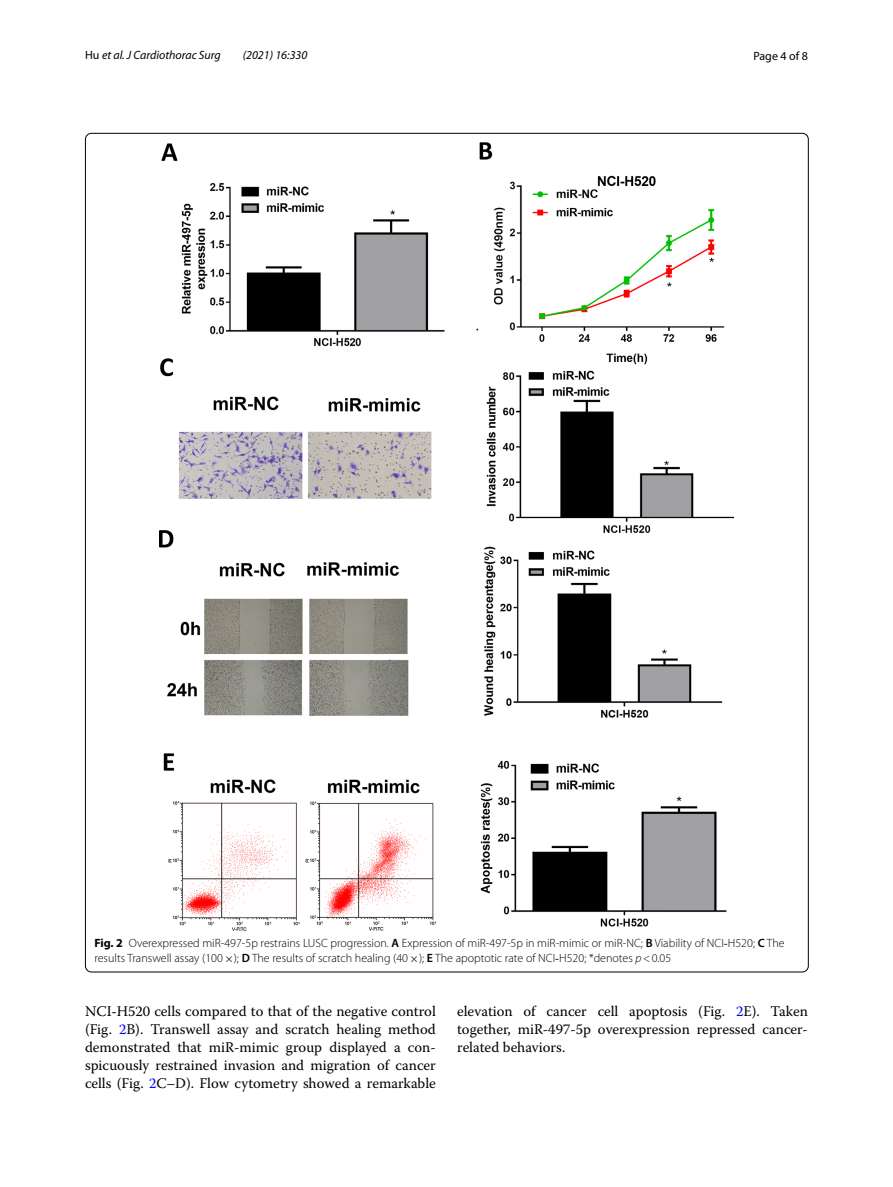
<style>
.page{position:relative;width:893px;height:1187px;background:#fff}
.page>*{position:absolute;margin:0;border:0;box-sizing:border-box;transform-origin:0 0}
.t1{font:14.7px/18px "Warnock Pro";color:#000;text-align:justify}
.t2{font:300 12px/15px "Myriad Pro";color:#000}
.t3{font:italic 12px "Myriad Pro";color:#000}
.t4{font:12px "Myriad Pro";color:#000}
.s1{font-style:normal}
.s2{font-weight:700}
.s3{font-weight:600}
.s4{font-family:"STIX Math";font-weight:400}
.s5{font-family:"MTSY";font-weight:400}
.s6{font-style:italic}
.s7{font-family:"STIX Math"}
.s8{color:#00f}
</style>
<div class="page">
<img style="left:160px;top:142px;width:574px;height:789px">
<p class="t3" style="left:85px;top:48px;width:137px"><span class="s1">Hu</span> et al. J Cardiothorac Surg</p>
<p class="t3" style="left:243px;top:48px;width:66px">(2021) 16:330</p>
<p class="t4" style="left:753px;top:48px;width:56px">Page 4 of 8</p>
<p class="t2" style="left:94px;top:935px;width:692px"><span class="s2">Fig. 2</span> Overexpressed miR-497-5p restrains LUSC progression. <span class="s3">A</span> Expression of miR-497-5p in miR-mimic or miR-NC; <span class="s3">B</span> Viability of NCI<span class="s4">‐</span>H520; <span class="s3">C</span> The results Transwell assay (100<span class="s5">×</span>); <span class="s3">D</span> The results of scratch healing (40<span class="s5">×</span>); <span class="s3">E</span> The apoptotic rate of NCI<span class="s4">‐</span>H520; *denotes <span class="s6">p</span>&lt;0.05</p>
<p class="t1" style="left:85px;top:1001px;width:352px">NCI<span class="s7">‐</span>H520 cells compared to that of the negative control (Fig. <span class="s8">2</span>B). Transwell assay and scratch healing method demonstrated that miR-mimic group displayed a con&shy;spicuously restrained invasion and migration of cancer cells (Fig. <span class="s8">2</span>C–D). Flow cytometry showed a remarkable</p>
<p class="t1" style="left:457px;top:1001px;width:352px">elevation of cancer cell apoptosis (Fig. <span class="s8">2</span>E). Taken together, miR-497-5p overexpression repressed cancer&shy;related behaviors.</p>
</div>
